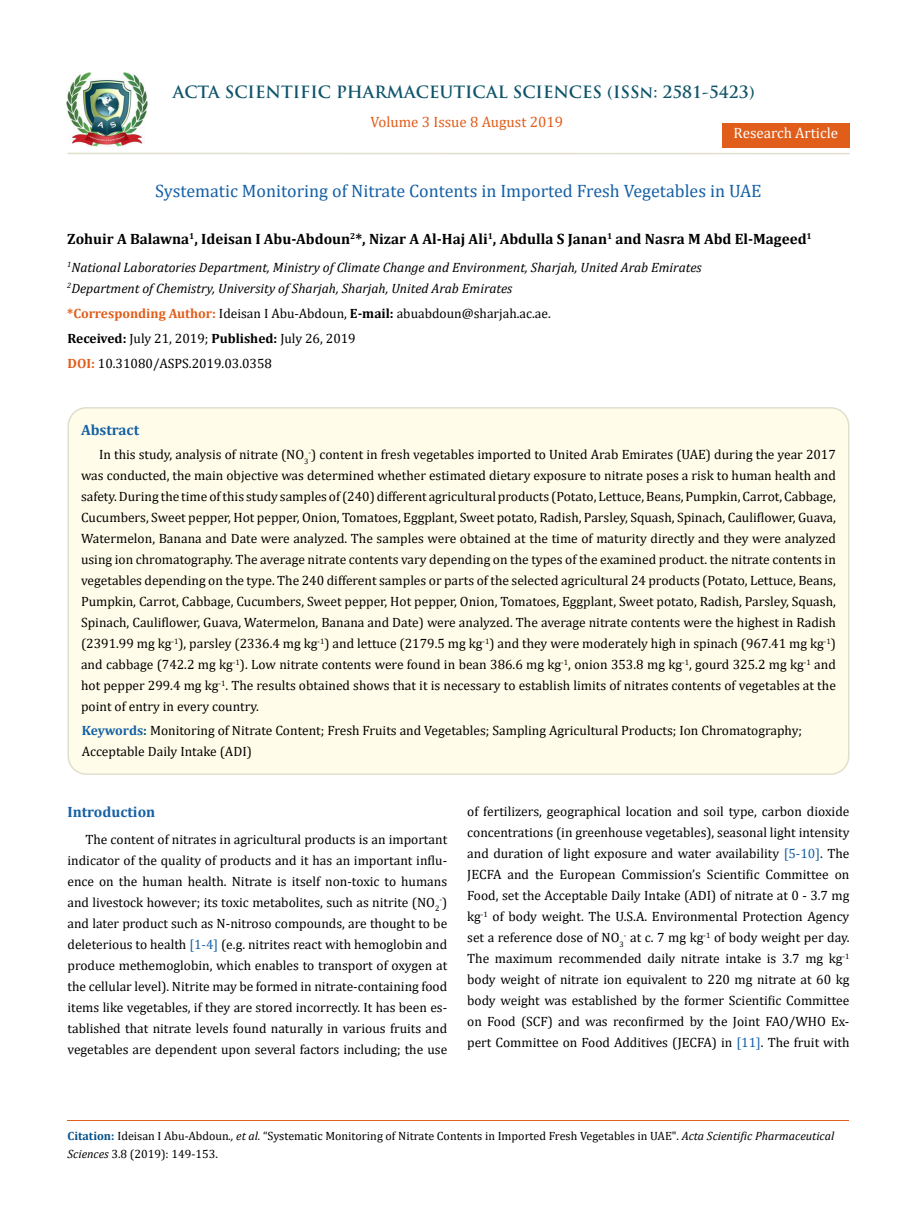
<style>
.page{position:relative;width:917px;height:1224px;background:#fff}
.page>*{position:absolute;margin:0;border:0;box-sizing:border-box;transform-origin:0 0}
.t1{font:18px "Cambria";color:#1560a6}
.t2{font:700 16.5px "Trajan Pro";color:#0e546a}
.t3{font:700 15px "Cambria";color:#000}
.t4{font:15px "Cambria";color:#e05d1a}
.t5{font:700 15px "Cambria";color:#1560a6}
.t6{font:15px "Cambria";color:#fff}
.t7{font:13.5px/21px "Cambria";color:#000;text-align:justify}
.t8{font:italic 13.5px/21px "Cambria";color:#000}
.t9{font:12px/18px "Cambria";color:#000}
.t10{font:7.8px "Cambria";color:#000}
.s1{font-weight:700;color:#e05d1a}
.s2{font-weight:700}
.s3{font-weight:700;color:#1560a6}
.s4{font-weight:700;color:#0e546a}
.s5{font-size:13.5px}
.s6{color:#1560a6}
.s7{font-weight:700;color:#035089}
.s8{font-style:italic}
</style>
<div class="page">
<img style="left:67px;top:73px;width:80px;height:74px">
<div style="left:722px;top:124px;width:127px;height:24px;background:#e05d1a"></div>
<div style="left:68px;top:408px;width:780px;height:366px;background:#fffde9;border-radius:18px"></div>
<div style="left:67px;top:407px;width:782px;height:368px;border:2px solid #e0dfcd;border-radius:18px"></div>
<hr style="left:67px;top:1121px;width:782px;height:1px;background:#e05d1a">
<hr style="left:67px;top:153px;width:782px;height:1px;background:#e0dfcd">
<p class="t2" style="left:173px;top:82px;width:583px">ACTA SCIENTIFIC PHARMACEUTICAL SCIENCES (ISSn: 2581-5423)</p>
<p class="t4" style="left:370px;top:113px;width:194px">Volume 3 Issue 8 August 2019</p>
<p class="t6" style="left:733px;top:124px;width:106px">Research Article</p>
<h1 class="t1" style="left:155px;top:180px;width:608px">Systematic Monitoring of Nitrate Contents in Imported Fresh Vegetables in UAE</h1>
<p class="t3" style="left:67px;top:229px;width:746px">Zohuir A Balawna<sup>1</sup>, Ideisan I Abu-Abdoun<sup>2</sup>*, Nizar A Al-Haj Ali<sup>1</sup>, Abdulla S Janan<sup>1</sup> and Nasra M Abd El-Mageed<sup>1</sup></p>
<p class="t8" style="left:67px;top:256px;width:636px"><sup>1</sup>National Laboratories Department, Ministry of Climate Change and Environment, Sharjah, United Arab Emirates<br><sup>2</sup>Department of Chemistry, University of Sharjah, Sharjah, United Arab Emirates</p>
<p class="t7" style="left:67px;top:302px;width:485px"><span class="s1">*Corresponding Author:</span> Ideisan I Abu-Abdoun, <span class="s2">E-mail:</span> abuabdoun@sharjah.ac.ae.</p>
<p class="t7" style="left:67px;top:328px;width:290px"><span class="s2">Received:</span> July 21, 2019; <span class="s2">Published:</span> July 26, 2019</p>
<p class="t7" style="left:67px;top:353px;width:206px"><span class="s1">DOI:</span> 10.31080/ASPS.2019.03.0358</p>
<p class="t5" style="left:81px;top:419px;width:60px">Abstract</p>
<p class="t7" style="left:81px;top:444px;width:756px;text-indent:18px">In this study, analysis of nitrate (NO<sub>3</sub><sup>-</sup>) content in fresh vegetables imported to United Arab Emirates (UAE) during the year 2017 was conducted, the main objective was determined whether estimated dietary exposure to nitrate poses a risk to human health and safety. During the time of this study samples of (240) different agricultural products (Potato, Lettuce, Beans, Pumpkin, Carrot, Cabbage, Cucumbers, Sweet pepper, Hot pepper, Onion, Tomatoes, Eggplant, Sweet potato, Radish, Parsley, Squash, Spinach, Cauliflower, Guava, Watermelon, Banana and Date were analyzed. The samples were obtained at the time of maturity directly and they were analyzed using ion chromatography. The average nitrate contents vary depending on the types of the examined product. the nitrate contents in vegetables depending on the type. The 240 different samples or parts of the selected agricultural 24 products (Potato, Lettuce, Beans, Pumpkin, Carrot, Cabbage, Cucumbers, Sweet pepper, Hot pepper, Onion, Tomatoes, Eggplant, Sweet potato, Radish, Parsley, Squash, Spinach, Cauliflower, Guava, Watermelon, Banana and Date) were analyzed. The average nitrate contents were the highest in Radish (2391.99 mg kg<sup>-1</sup>), parsley (2336.4 mg kg<sup>-1</sup>) and lettuce (2179.5 mg kg<sup>-1</sup>) and they were moderately high in spinach (967.41 mg kg<sup>-1</sup>) and cabbage (742.2 mg kg<sup>-1</sup>). Low nitrate contents were found in bean 386.6 mg kg<sup>-1</sup>, onion 353.8 mg kg<sup>-1</sup>, gourd 325.2 mg kg<sup>-1</sup> and hot pepper 299.4 mg kg<sup>-1</sup>. The results obtained shows that it is necessary to establish limits of nitrates contents of vegetables at the point of entry in every country.</p>
<p class="t7" style="left:82px;top:720px;width:722px"><span class="s3">Keywords</span><span class="s4">:</span> Monitoring of Nitrate Content; Fresh Fruits and Vegetables; Sampling Agricultural Products; Ion Chromatography;<br>Acceptable Daily Intake (ADI)</p>
<p class="t5" style="left:67px;top:802px;width:89px">Introduction</p>
<p class="t7" style="left:67px;top:828px;width:381px;text-indent:18px">The content of nitrates in agricultural products is an important indicator of the quality of products and it has an important influ&shy;ence on the human health. Nitrate is itself non-toxic to humans and livestock however; its toxic metabolites, such as nitrite (NO<sub>2</sub></p>
<p class="t10" style="left:439px;top:895px;width:9px">-<span class="s5">)</span></p>
<p class="t7" style="left:67px;top:912px;width:381px">and later product such as N-nitroso compounds, are thought to be deleterious to health <span class="s6">[1-4]</span> (e.g. nitrites react with hemoglobin and produce methemoglobin, which enables to transport of oxygen at the cellular level). Nitrite may be formed in nitrate-containing food items like vegetables, if they are stored incorrectly. It has been es&shy;tablished that nitrate levels found naturally in various fruits and vegetables are dependent upon several factors including; the use</p>
<p class="t7" style="left:467px;top:801px;width:384px">of fertilizers, geographical location and soil type, carbon dioxide concentrations (in greenhouse vegetables), seasonal light intensity and duration of light exposure and water availability <span class="s6">[5-10]</span>. The JECFA and the European Commission’s Scientific Committee on Food, set the Acceptable Daily Intake (ADI) of nitrate at 0 - 3.7 mg kg<sup>-1</sup> of body weight. The U.S.A. Environmental Protection Agency set a reference dose of NO<sub>3</sub><sup>-</sup> at c. 7 mg kg<sup>-1</sup> of body weight per day.<br>The maximum recommended daily nitrate intake is 3.7 mg kg<sup>-1 </sup>body weight of nitrate ion equivalent to 220 mg nitrate at 60 kg body weight was established by the former Scientific Committee on Food (SCF) and was reconfirmed by the Joint FAO/WHO Ex&shy;pert Committee on Food Additives (JECFA) in <span class="s6">[11]</span>. The fruit with</p>
<p class="t9" style="left:67px;top:1127px;width:768px"><span class="s7">Citation:</span> Ideisan I Abu-Abdoun<span class="s8">., et al.</span> “Systematic Monitoring of Nitrate Contents in Imported Fresh Vegetables in UAE". <span class="s8">Acta Scientific Pharmaceutical<br>Sciences</span> 3.8 (2019): 149-153.</p>
</div>
